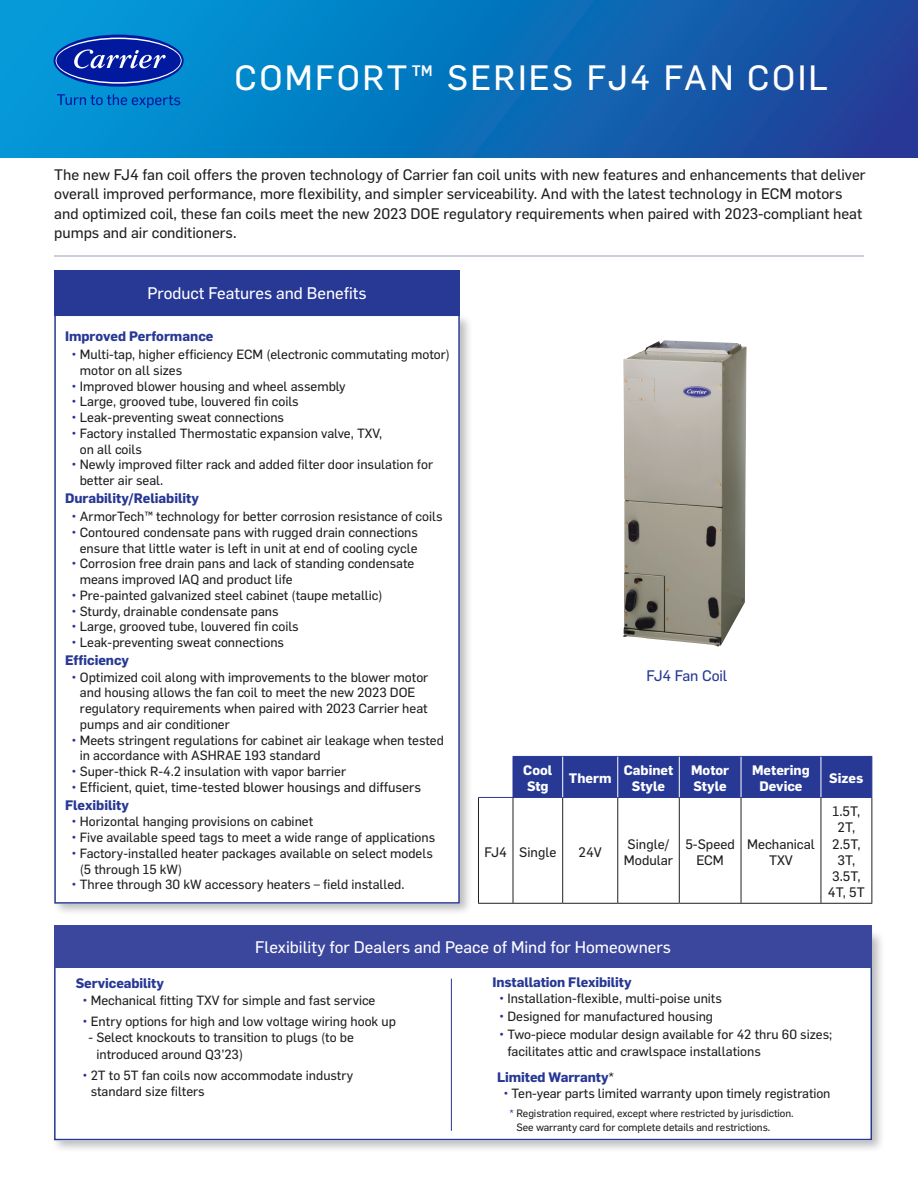
<style>
.page{position:relative;width:918px;height:1188px;background:#fff}
.page>*{position:absolute;margin:0;border:0;box-sizing:border-box;transform-origin:0 0}
.t1{font:34.5px "Flama Basic";letter-spacing:.07em;color:#fff}
.t2{font:16.5px "Flama Basic";color:#fff}
.t3{font:15px/19.5px "Flama Basic";color:#231f20}
.t4{font:15px "Flama Basic";letter-spacing:-.005em;color:#273895}
.t5{font:13.5px/16.2px "Flama Basic";color:#231f20;text-align:center}
.t6{font:700 13.5px "Flama";color:#273895}
.t7{font:700 13.5px/16.2px "Flama";color:#fff}
.t8{font:13.2px/15.8px "Flama Basic";color:#231f20}
.t9{font:10.5px/13.5px "Flama Basic";letter-spacing:-.005em;color:#231f20}
.s1{color:#273895}
.s2{font-size:13.2px;color:#273895}
.s3{font-family:"Flama Basic";font-weight:400;color:#231f20}
</style>
<div class="page">
<hr style="left:54px;top:255px;width:810px;height:1px;background:#c9cfdb">
<div style="left:51px;top:930px;width:834px;height:223px;background:#231f20;opacity:.3"></div>
<div style="left:54px;top:933px;width:818px;height:207px;background:#fff"></div>
<div style="left:52px;top:314px;width:421px;height:603px;background:#231f20;opacity:.3"></div>
<div style="left:56px;top:317px;width:404px;height:587px;background:#fff"></div>
<div style="left:54px;top:270px;width:406px;height:46px;background:#273895"></div>
<div style="left:54px;top:925px;width:818px;height:43px;background:#3b469d"></div>
<hr style="left:451px;top:979px;width:1px;height:152px;background:#273895">
<div style="left:0;top:0;width:918px;height:158px;background:linear-gradient(to right,#00a0dd,#1d4299)"></div>
<svg style="left:57px;top:94px;width:123px;height:14px;background:#0277c7"></svg>
<svg style="left:54px;top:35px;width:130px;height:52px"></svg>
<svg style="left:56px;top:38px;width:126px;height:46px;background:#2449b3"></svg>
<img style="left:623px;top:340px;width:124px;height:307px">
<div style="left:514px;top:757px;width:358px;height:40px;background:#273895"></div>
<hr style="left:478px;top:798px;width:1px;height:105px;background:#231f20">
<hr style="left:513px;top:798px;width:1px;height:105px;background:#231f20">
<hr style="left:562px;top:798px;width:1px;height:105px;background:#231f20">
<hr style="left:617px;top:798px;width:1px;height:105px;background:#231f20">
<hr style="left:679px;top:798px;width:1px;height:105px;background:#231f20">
<hr style="left:741px;top:798px;width:1px;height:105px;background:#231f20">
<hr style="left:821px;top:798px;width:1px;height:105px;background:#231f20">
<hr style="left:872px;top:798px;width:1px;height:105px;background:#231f20">
<hr style="left:478px;top:903px;width:35px;height:1px;background:#231f20">
<hr style="left:513px;top:903px;width:50px;height:1px;background:#231f20">
<hr style="left:563px;top:903px;width:55px;height:1px;background:#231f20">
<hr style="left:618px;top:903px;width:61px;height:1px;background:#231f20">
<hr style="left:679px;top:903px;width:62px;height:1px;background:#231f20">
<hr style="left:741px;top:903px;width:80px;height:1px;background:#231f20">
<hr style="left:821px;top:903px;width:51px;height:1px;background:#231f20">
<hr style="left:513px;top:756px;width:50px;height:1px;background:#273895">
<hr style="left:563px;top:756px;width:55px;height:1px;background:#273895">
<hr style="left:618px;top:756px;width:61px;height:1px;background:#273895">
<hr style="left:679px;top:756px;width:62px;height:1px;background:#273895">
<hr style="left:741px;top:756px;width:80px;height:1px;background:#273895">
<hr style="left:821px;top:756px;width:51px;height:1px;background:#273895">
<hr style="left:478px;top:797px;width:35px;height:1px;background:#273895">
<hr style="left:513px;top:797px;width:50px;height:1px;background:#273895">
<hr style="left:563px;top:797px;width:55px;height:1px;background:#273895">
<hr style="left:618px;top:797px;width:61px;height:1px;background:#273895">
<hr style="left:679px;top:797px;width:62px;height:1px;background:#273895">
<hr style="left:741px;top:797px;width:80px;height:1px;background:#273895">
<hr style="left:821px;top:797px;width:51px;height:1px;background:#273895">
<hr style="left:562px;top:757px;width:1px;height:40px;background:#fff">
<hr style="left:617px;top:757px;width:1px;height:40px;background:#fff">
<hr style="left:679px;top:757px;width:1px;height:40px;background:#fff">
<hr style="left:741px;top:757px;width:1px;height:40px;background:#fff">
<hr style="left:872px;top:757px;width:1px;height:40px;background:#273895">
<hr style="left:821px;top:757px;width:1px;height:40px;background:#fff">
<hr style="left:513px;top:757px;width:1px;height:40px;background:#273895">
<p class="t1" style="left:235px;top:53px;width:595px">COMFORT™ SERIES FJ4 FAN COIL</p>
<p class="t3" style="left:54px;top:164px;width:813px">The new FJ4 fan coil offers the proven technology of Carrier fan coil units with new features and enhancements that deliver overall improved performance, more flexibility, and simpler serviceability. And with the latest technology in ECM motors and optimized coil, these fan coils meet the new 2023 DOE regulatory requirements when paired with 2023-compliant heat pumps and air conditioners.</p>
<p class="t2" style="left:147px;top:282px;width:221px">Product Features and Benefits</p>
<p class="t6" style="left:65px;top:326px;width:150px">Improved Performance</p>
<p class="t8" style="left:80px;top:346px;width:372px;text-indent:-8px"><span class="s1">•</span> Multi-tap, higher efficiency ECM (electronic commutating motor) motor on all sizes</p>
<p class="t8" style="left:71px;top:377px;width:276px"><span class="s1">•</span> Improved blower housing and wheel assembly</p>
<p class="t8" style="left:71px;top:393px;width:229px"><span class="s1">•</span> Large, grooved tube, louvered fin coils</p>
<p class="t8" style="left:71px;top:409px;width:214px"><span class="s1">•</span> Leak-preventing sweat connections</p>
<p class="t8" style="left:80px;top:424px;width:304px;text-indent:-8px"><span class="s1">•</span> Factory installed Thermostatic expansion valve, TXV, on all coils</p>
<p class="t8" style="left:80px;top:456px;width:355px;text-indent:-8px"><span class="s1">•</span> Newly improved filter rack and added filter door insulation for better air seal.</p>
<p class="t6" style="left:65px;top:488px;width:135px">Durability/Reliability</p>
<p class="t8" style="left:72px;top:508px;width:372px"><span class="s1">•</span> ArmorTech™ technology for better corrosion resistance of coils</p>
<p class="t8" style="left:71px;top:523px;width:348px;text-align:right"><span class="s1">•</span> Contoured condensate pans with rugged drain connections ensure that little water is left in unit at end of cooling cycle</p>
<p class="t8" style="left:80px;top:555px;width:336px;text-indent:-8px"><span class="s1">•</span> Corrosion free drain pans and lack of standing condensate means improved IAQ and product life</p>
<p class="t8" style="left:71px;top:586px;width:313px"><span class="s1">•</span> Pre-painted galvanized steel cabinet (taupe metallic)</p>
<p class="t8" style="left:71px;top:602px;width:209px"><span class="s1">•</span> Sturdy, drainable condensate pans</p>
<p class="t8" style="left:71px;top:618px;width:229px"><span class="s1">•</span> Large, grooved tube, louvered fin coils</p>
<p class="t8" style="left:71px;top:634px;width:214px"><span class="s1">•</span> Leak-preventing sweat connections</p>
<p class="t6" style="left:65px;top:650px;width:65px">Efficiency</p>
<p class="t8" style="left:80px;top:668px;width:350px;text-indent:-8px"><span class="s1">•</span> Optimized coil along with improvements to the blower motor and housing allows the fan coil to meet the new 2023 DOE regulatory requirements when paired with 2023 Carrier heat pumps and air conditioner</p>
<p class="t8" style="left:80px;top:731px;width:366px;text-indent:-8px"><span class="s1">•</span> Meets stringent regulations for cabinet air leakage when tested in accordance with ASHRAE 193 standard</p>
<p class="t8" style="left:71px;top:763px;width:276px"><span class="s1">•</span> Super-thick R-4.2 insulation with vapor barrier</p>
<p class="t5" style="left:71px;top:778px;width:351px"><span class="s2">•</span> Efficient, quiet, time-tested blower housings and diffusers</p>
<p class="t6" style="left:65px;top:795px;width:66px">Flexibility</p>
<p class="t8" style="left:72px;top:813px;width:243px"><span class="s1">•</span> Horizontal hanging provisions on cabinet</p>
<p class="t8" style="left:71px;top:829px;width:365px"><span class="s1">•</span> Five available speed tags to meet a wide range of applications</p>
<p class="t8" style="left:80px;top:844px;width:355px;text-indent:-8px"><span class="s1">•</span> Factory-installed heater packages available on select models (5 through 15 kW)</p>
<p class="t8" style="left:71px;top:876px;width:335px"><span class="s1">•</span> Three through 30 kW accessory heaters – field installed.</p>
<p class="t4" style="left:647px;top:665px;width:82px">FJ4 Fan Coil</p>
<p class="t7" style="left:523px;top:761px;width:31px">Cool<br>Stg</p>
<p class="t7" style="left:569px;top:769px;width:44px">Therm</p>
<p class="t7" style="left:624px;top:761px;width:51px;text-align:center">Cabinet<br>Style</p>
<p class="t7" style="left:691px;top:761px;width:40px">Motor<br>Style</p>
<p class="t7" style="left:752px;top:761px;width:59px;text-align:center">Metering<br>Device</p>
<p class="t7" style="left:829px;top:769px;width:36px">Sizes</p>
<p class="t5" style="left:485px;top:843px;width:24px">FJ4</p>
<p class="t5" style="left:519px;top:843px;width:39px">Single</p>
<p class="t5" style="left:579px;top:843px;width:25px">24V</p>
<p class="t5" style="left:624px;top:835px;width:51px;text-align:left">Single/<br>Modular</p>
<p class="t5" style="left:685px;top:835px;width:51px">5-Speed<br>ECM</p>
<p class="t5" style="left:747px;top:835px;width:69px">Mechanical<br>TXV</p>
<p class="t5" style="left:828px;top:803px;width:38px">1.5T,<br>2T,<br>2.5T,<br>3T,<br>3.5T,<br>4T, 5T</p>
<p class="t2" style="left:255px;top:935px;width:417px">Flexibility for Dealers and Peace of Mind for Homeowners</p>
<p class="t6" style="left:76px;top:974px;width:90px">Serviceability</p>
<p class="t8" style="left:82px;top:991px;width:295px"><span class="s1">•</span> Mechanical fitting TXV for simple and fast service</p>
<p class="t8" style="left:82px;top:1012px;width:315px"><span class="s1">•</span> Entry options for high and low voltage wiring hook up</p>
<p class="t8" style="left:96px;top:1029px;width:259px;line-height:16.5px;text-indent:-8px">- Select knockouts to transition to plugs (to be introduced around Q3’23)</p>
<p class="t8" style="left:91px;top:1066px;width:264px;line-height:16.5px;text-indent:-8px"><span class="s1">•</span> 2T to 5T fan coils now accommodate industry standard size filters</p>
<p class="t6" style="left:492px;top:972px;width:141px">Installation Flexibility</p>
<p class="t8" style="left:499px;top:990px;width:224px"><span class="s1">•</span> Installation-flexible, multi-poise units</p>
<p class="t8" style="left:499px;top:1008px;width:216px"><span class="s1">•</span> Designed for manufactured housing</p>
<p class="t8" style="left:507px;top:1026px;width:326px;line-height:16.5px;text-indent:-8px"><span class="s1">•</span> Two-piece modular design available for 42 thru 60 sizes; facilitates attic and crawlspace installations</p>
<p class="t6" style="left:497px;top:1067px;width:119px">Limited Warranty<span class="s3">*</span></p>
<p class="t8" style="left:503px;top:1085px;width:329px"><span class="s1">•</span> Ten-year parts limited warranty upon timely registration</p>
<p class="t9" style="left:516px;top:1106px;width:279px;text-indent:-7px"><span class="s1">*</span> Registration required, except where restricted by jurisdiction.<br>See warranty card for complete details and restrictions.</p>
</div>
